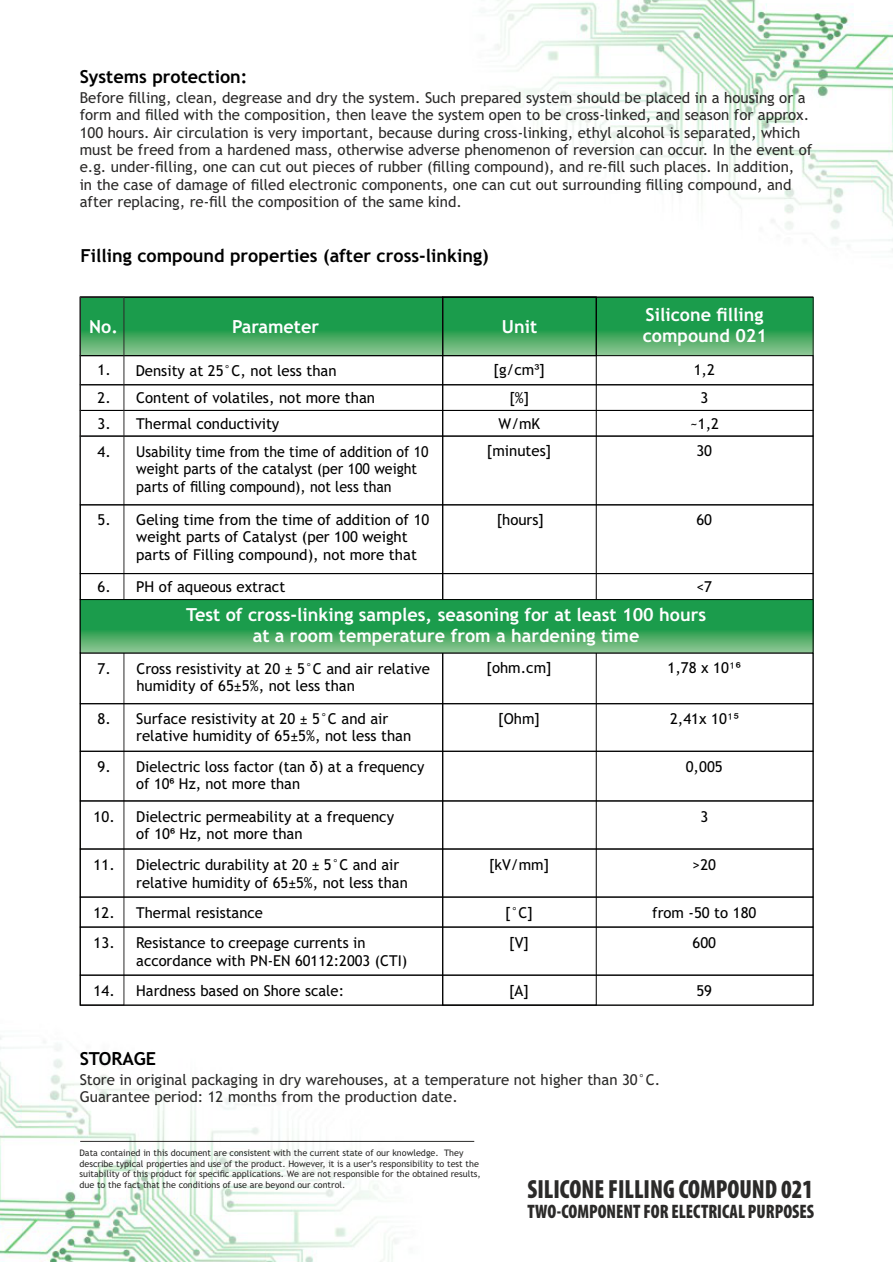
<style>
.page{position:relative;width:893px;height:1262px;background:#fff}
.page>*{position:absolute;margin:0;border:0;box-sizing:border-box;transform-origin:0 0}
.t1{font:900 condensed 26.4px "Myriad Pro";color:#2b2a29;scale:.91 1}
.t2{font:900 condensed 19.5px "Myriad Pro";color:#2b2a29;scale:.91 1}
.t3{font:700 18px/20.9px "Trebuchet MS";color:#fefefe}
.t4{font:700 18px "Trebuchet MS";color:#000}
.t5{font:15px/17.4px "Trebuchet MS";color:#000}
.t6{font:15px/17.4px "Trebuchet MS";color:#2b2a29}
.t7{font:15px/17.4px "Trebuchet MS";color:#000;scale:.95 1}
.t8{font:9px/10.5px "Trebuchet MS";color:#2b2a29}
.s1{font-family:"Arial"}
</style>
<div class="page">
<img style="left:457px;top:0;width:436px;height:298px">
<img style="left:0;top:990px;width:429px;height:271px">
<svg style="left:82px;top:299px;width:359px;height:55px;background:#36a55b"></svg>
<svg style="left:596px;top:299px;width:215px;height:56px;background:#37a55c"></svg>
<svg style="left:444px;top:299px;width:150px;height:55px;background:#36a55b"></svg>
<hr style="left:80px;top:297px;width:733px;height:1px;background:#000">
<div style="left:80px;top:355px;width:733px;height:30px;border:1px solid #000"></div>
<div style="left:80px;top:384px;width:733px;height:26px;border:1px solid #000"></div>
<div style="left:80px;top:410px;width:733px;height:26px;border:1px solid #000"></div>
<div style="left:80px;top:436px;width:733px;height:69px;border:1px solid #000"></div>
<div style="left:80px;top:297px;width:44px;height:708px;border:1px solid #2b2a29"></div>
<div style="left:442px;top:297px;width:154px;height:708px;border:1px solid #000"></div>
<div style="left:80px;top:504px;width:733px;height:70px;border:1px solid #000"></div>
<div style="left:80px;top:573px;width:733px;height:27px;border:1px solid #000"></div>
<div style="left:80px;top:703px;width:733px;height:48px;border:1px solid #000"></div>
<div style="left:80px;top:751px;width:733px;height:50px;border:1px solid #000"></div>
<div style="left:80px;top:800px;width:733px;height:49px;border:1px solid #000"></div>
<svg style="left:82px;top:601px;width:729px;height:50px;background:#35a55a"></svg>
<div style="left:80px;top:599px;width:733px;height:54px;border:1px solid #000"></div>
<div style="left:80px;top:849px;width:733px;height:48px;border:1px solid #000"></div>
<div style="left:80px;top:897px;width:733px;height:30px;border:1px solid #000"></div>
<div style="left:80px;top:975px;width:733px;height:30px;border:1px solid #000"></div>
<div style="left:80px;top:927px;width:733px;height:48px;border:1px solid #000"></div>
<hr style="left:80px;top:1141px;width:394px;height:1px;background:#2b2a29">
<p class="t4" style="left:80px;top:69px;width:169px">Systems protection:</p>
<p class="t6" style="left:80px;top:90px;width:734px">Before filling, clean, degrease and dry the system. Such prepared system should be placed in a housing or a form and filled with the composition, then leave the system open to be cross-linked, and season for approx.<br>100 hours. Air circulation is very important, because during cross-linking, ethyl alcohol is separated, which must be freed from a hardened mass, otherwise adverse phenomenon of reversion can occur. In the event of e.g. under-filling, one can cut out pieces of rubber (filling compound), and re-fill such places. In addition,<br>in the case of damage of filled electronic components, one can cut out surrounding filling compound, and after replacing, re-fill the composition of the same kind.</p>
<p class="t4" style="left:80px;top:248px;width:410px">Filling compound properties (after cross-linking)</p>
<p class="t3" style="left:89px;top:318px;width:30px">No.</p>
<p class="t5" style="left:98px;top:357px;width:15px;line-height:28.2px">1.<br>2.</p>
<p class="t5" style="left:98px;top:410px;width:15px;line-height:28.2px">3.<br>4.</p>
<p class="t3" style="left:232px;top:318px;width:89px">Parameter</p>
<p class="t3" style="left:502px;top:318px;width:37px">Unit</p>
<p class="t3" style="left:642px;top:305px;width:126px">Silicone filling compound 021</p>
<p class="t5" style="left:136px;top:363px;width:202px">Density at 25°C, not less than</p>
<p class="t5" style="left:493px;top:362px;width:53px">[g/cm<span class="s1">³</span>]</p>
<p class="t5" style="left:693px;top:362px;width:23px">1,2</p>
<p class="t5" style="left:136px;top:386px;width:240px;line-height:25.7px">Content of volatiles, not more than<br>Thermal conductivity</p>
<p class="t5" style="left:498px;top:386px;width:43px;line-height:25.7px;text-align:center">[%]<br>W/mK</p>
<p class="t5" style="left:690px;top:386px;width:31px;line-height:25.7px;text-align:center">3 ~1,2</p>
<p class="t7" style="left:136px;top:444px;width:309px">Usability time from the time of addition of 10 weight parts of the catalyst (per 100 weight parts of filling compound), not less than</p>
<p class="t5" style="left:487px;top:443px;width:66px">[minutes]</p>
<p class="t5" style="left:696px;top:443px;width:17px">30</p>
<p class="t5" style="left:136px;top:512px;width:295px">Geling time from the time of addition of 10 weight parts of Catalyst (per 100 weight parts of Filling compound), not more that</p>
<p class="t5" style="left:98px;top:512px;width:15px">5.</p>
<p class="t5" style="left:496px;top:512px;width:49px">[hours]</p>
<p class="t5" style="left:696px;top:512px;width:17px">60</p>
<p class="t5" style="left:98px;top:579px;width:189px">6. PH of aqueous extract</p>
<p class="t5" style="left:696px;top:579px;width:17px">&lt;7</p>
<p class="t3" style="left:186px;top:606px;width:521px;text-align:center">Test of cross-linking samples, seasoning for at least 100 hours at a room temperature from a hardening time</p>
<p class="t5" style="left:98px;top:661px;width:15px">7.</p>
<p class="t5" style="left:486px;top:660px;width:67px">[ohm.cm]</p>
<p class="t5" style="left:667px;top:660px;width:75px">1,78 x 10¹<span class="s1">⁶</span></p>
<p class="t5" style="left:136px;top:711px;width:276px">Surface resistivity at 20 ± 5°C and air relative humidity of 65±5%, not less than</p>
<p class="t5" style="left:136px;top:661px;width:295px">Cross resistivity at 20 ± 5°C and air relative humidity of 65±5%, not less than</p>
<p class="t5" style="left:98px;top:711px;width:15px">8.</p>
<p class="t5" style="left:498px;top:711px;width:43px">[Ohm]</p>
<p class="t5" style="left:670px;top:711px;width:70px">2,41x 10¹<span class="s1">⁵</span></p>
<p class="t5" style="left:136px;top:759px;width:290px">Dielectric loss factor (tan δ) at a frequency of 10<span class="s1">⁶</span> Hz, not more than</p>
<p class="t5" style="left:98px;top:759px;width:15px">9.</p>
<p class="t5" style="left:685px;top:759px;width:38px">0,005</p>
<p class="t5" style="left:136px;top:809px;width:259px">Dielectric permeability at a frequency of 10<span class="s1">⁶</span> Hz, not more than</p>
<p class="t5" style="left:94px;top:809px;width:23px">10.</p>
<p class="t5" style="left:700px;top:809px;width:9px">3</p>
<p class="t5" style="left:94px;top:857px;width:23px">11.</p>
<p class="t5" style="left:489px;top:857px;width:62px">[kV/mm]</p>
<p class="t5" style="left:692px;top:857px;width:25px">&gt;20</p>
<p class="t5" style="left:136px;top:905px;width:128px">Thermal resistance</p>
<p class="t5" style="left:136px;top:857px;width:273px">Dielectric durability at 20 ± 5°C and air relative humidity of 65±5%, not less than</p>
<p class="t5" style="left:505px;top:905px;width:29px">[°C]</p>
<p class="t5" style="left:652px;top:905px;width:106px">from -50 to 180</p>
<p class="t5" style="left:94px;top:905px;width:23px">12.</p>
<p class="t5" style="left:94px;top:935px;width:23px">13.</p>
<p class="t5" style="left:509px;top:935px;width:21px">[V]</p>
<p class="t5" style="left:692px;top:935px;width:25px">600</p>
<p class="t5" style="left:136px;top:935px;width:272px">Resistance to creepage currents in accordance with PN-EN 60112:2003 (CTI)</p>
<p class="t5" style="left:94px;top:983px;width:23px">14.</p>
<p class="t5" style="left:136px;top:983px;width:209px">Hardness based on Shore scale:</p>
<p class="t5" style="left:509px;top:983px;width:21px">[A]</p>
<p class="t5" style="left:696px;top:983px;width:17px">59</p>
<p class="t4" style="left:80px;top:1051px;width:78px">STORAGE</p>
<p class="t6" style="left:80px;top:1072px;width:582px">Store in original packaging in dry warehouses, at a temperature not higher than 30°C.<br>Guarantee period: 12 months from the production date.</p>
<p class="t8" style="left:79px;top:1148px;width:403px">Data contained in this document are consistent with the current state of our knowledge. They describe typical properties and use of the product. However, it is a user’s responsibility to test the suitability of this product for specific applications. We are not responsible for the obtained results, due to the fact that the conditions of use are beyond our control.</p>
<h1 class="t1" style="left:527px;top:1178px;width:315px">SILICONE FILLING COMPOUND 021</h1>
<h2 class="t2" style="left:527px;top:1202px;width:316px">TWO-COMPONENT FOR ELECTRICAL PURPOSES</h2>
</div>
